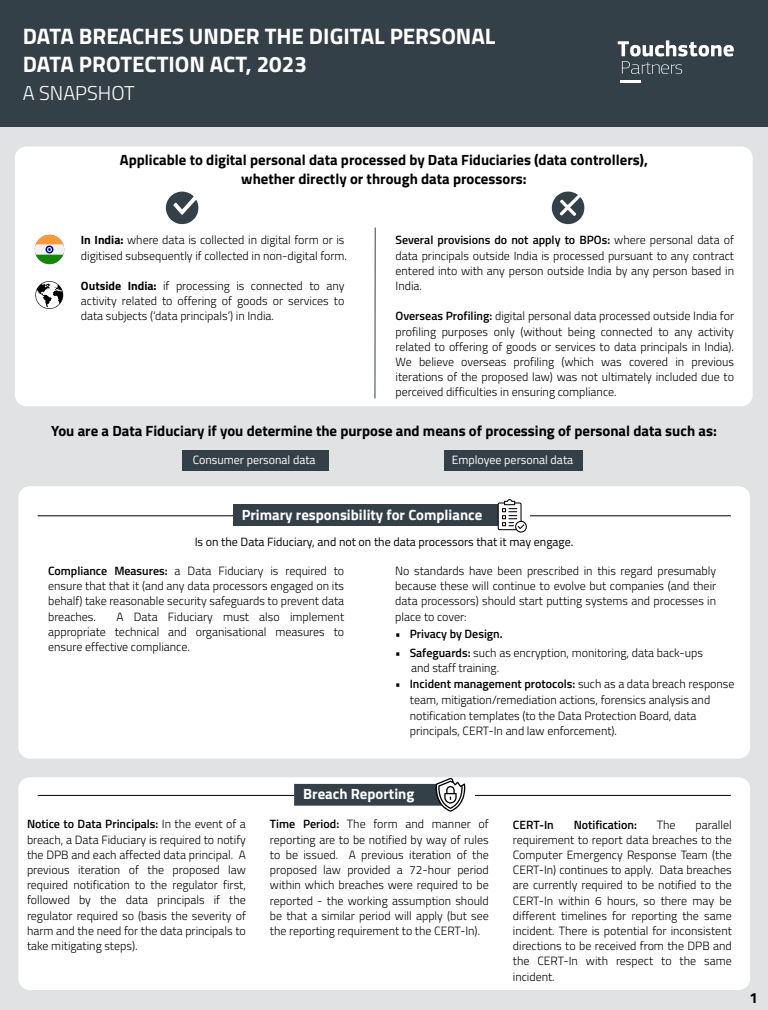
<style>
.page{position:relative;width:768px;height:1010px;background:#e0e2e3}
.page>*{position:absolute;margin:0;border:0;box-sizing:border-box;transform-origin:0 0}
.t1{font:700 22.4px/28px "Titillium Web";color:#fff}
.t2{font:300 20px "Titillium Web";color:#fff}
.t3{font:700 14.8px/19.2px "Titillium Web";color:#000;text-align:center}
.t4{font:700 14.8px "Titillium Web";color:#fff}
.t5{font:300 12px/15.2px "Titillium Web";color:#000;text-align:justify}
.t6{font:12px "Titillium Web";color:#000}
.t7{font:12px "Titillium Web";color:#fff}
.t8{font:600 12px "Titillium Web";color:#000}
.s1{font-weight:700}
.s2{font-weight:600}
</style>
<div class="page">
<div style="left:15px;top:146px;width:738px;height:260px;background:#fff;border-radius:11px"></div>
<div style="left:18px;top:486px;width:732px;height:272px;background:#fff;border-radius:11px"></div>
<div style="left:18px;top:777px;width:732px;height:213px;background:#fff;border-radius:11px"></div>
<div style="left:182px;top:451px;width:147px;height:20px;background:#334047"></div>
<div style="left:444px;top:451px;width:139px;height:20px;background:#334047"></div>
<hr style="left:38px;top:515px;width:693px;height:1px;background:#000">
<div style="left:233px;top:504px;width:265px;height:22px;background:#334047"></div>
<hr style="left:38px;top:795px;width:693px;height:1px;background:#000">
<div style="left:294px;top:788px;width:180px;height:13px;background:#fff"></div>
<svg style="left:166px;top:192px;width:32px;height:32px"></svg>
<svg style="left:551px;top:191px;width:34px;height:34px"></svg>
<svg style="left:375px;top:227px;width:1px;height:172px"></svg>
<img style="left:34px;top:234px;width:31px;height:31px">
<svg style="left:35px;top:281px;width:28px;height:28px"></svg>
<svg style="left:498px;top:499px;width:29px;height:33px"></svg>
<svg style="left:294px;top:778px;width:171px;height:34px"></svg>
<div style="left:0;top:0;width:768px;height:126px;background:#334047"></div>
<hr style="left:620px;top:80px;width:21px;height:3px;background:#fff">
<svg style="left:618px;top:40px;width:116px;height:34px"></svg>
<h1 class="t1" style="left:23px;top:21px;width:474px">DATA BREACHES UNDER THE DIGITAL PERSONAL<br>DATA PROTECTION ACT, 2023</h1>
<h2 class="t2" style="left:23px;top:79px;width:113px">A SNAPSHOT</h2>
<p class="t3" style="left:120px;top:150px;width:530px">Applicable to digital personal data processed by Data Fiduciaries (data controllers), whether directly or through data processors:</p>
<p class="t5" style="left:81px;top:232px;width:268px"><span class="s1">In India:</span> where data is collected in digital form or is digitised subsequently if collected in non-digital form.</p>
<p class="t5" style="left:81px;top:278px;width:265px"><span class="s1">Outside India:</span> if processing is connected to any activity related to offering of goods or services to data subjects (‘data principals’) in India.</p>
<p class="t5" style="left:396px;top:232px;width:340px"><span class="s2">Several provisions do not apply to BPOs:</span> where personal data of data principals outside India is processed pursuant to any contract entered into with any person outside India by any person based in India.</p>
<p class="t5" style="left:396px;top:308px;width:340px"><span class="s2">Overseas Profiling:</span> digital personal data processed outside India for profiling purposes only (without being connected to any activity related to offering of goods or services to data principals in India).<br>We believe overseas profiling (which was covered in previous iterations of the proposed law) was not ultimately included due to perceived difficulties in ensuring compliance.</p>
<p class="t3" style="left:51px;top:420px;width:667px">You are a Data Fiduciary if you determine the purpose and means of processing of personal data such as:</p>
<p class="t7" style="left:193px;top:451px;width:124px">Consumer personal data</p>
<p class="t7" style="left:452px;top:451px;width:123px">Employee personal data</p>
<p class="t4" style="left:242px;top:503px;width:242px">Primary responsibility for Compliance</p>
<p class="t6" style="left:195px;top:533px;width:380px">Is on the Data Fiduciary, and not on the data processors that it may engage.</p>
<p class="t5" style="left:48px;top:563px;width:298px"><span class="s2">Compliance Measures:</span> a Data Fiduciary is required to ensure that that it (and any data processors engaged on its behalf) take reasonable security safeguards to prevent data breaches.</p>
<p class="t5" style="left:48px;top:608px;width:298px;text-indent:68px">A Data Fiduciary must also implement appropriate technical and organisational measures to ensure effective compliance.</p>
<p class="t5" style="left:395px;top:563px;width:322px">No standards have been prescribed in this regard presumably because these will continue to evolve but companies (and their data processors) should start putting systems and processes in place to cover:</p>
<p class="t8" style="left:395px;top:625px;width:109px">• Privacy by Design.</p>
<p class="t5" style="left:411px;top:644px;width:293px;text-indent:-16px"><span class="s2">• Safeguards:</span> such as encryption, monitoring, data back-ups and staff training.</p>
<p class="t5" style="left:410px;top:676px;width:326px;line-height:15.6px;text-align:left;text-indent:-15px"><span class="s2">• Incident management protocols:</span> such as a data breach response team, mitigation/remediation actions, forensics analysis and notification templates (to the Data Protection Board, data principals, CERT-In and law enforcement).</p>
<p class="t4" style="left:303px;top:782px;width:112px">Breach Reporting</p>
<p class="t5" style="left:27px;top:816px;width:220px"><span class="s2">Notice to Data Principals:</span> In the event of a breach, a Data Fiduciary is required to notify the DPB and each affected data principal. A previous iteration of the proposed law required notification to the regulator first, followed by the data principals if the regulator required so (basis the severity of harm and the need for the data principals to take mitigating steps).</p>
<p class="t5" style="left:270px;top:816px;width:220px"><span class="s2">Time Period:</span> The form and manner of reporting are to be notified by way of rules to be issued. A previous iteration of the proposed law provided a 72-hour period within which breaches were required to be reported - the working assumption should be that a similar period will apply (but see the reporting requirement to the CERT-In).</p>
<p class="t8" style="left:513px;top:815px;width:42px">CERT-In</p>
<p class="t8" style="left:574px;top:815px;width:65px">Notification:</p>
<p class="t5" style="left:657px;top:816px;width:20px">The</p>
<p class="t5" style="left:513px;top:816px;width:220px;text-indent:183px">parallel requirement to report data breaches to the Computer Emergency Response Team (the CERT-In) continues to apply. Data breaches are currently required to be notified to the CERT-In within 6 hours, so there may be different timelines for reporting the same incident. There is potential for inconsistent directions to be received from the DPB and the CERT-In with respect to the same incident.</p>
<p class="t3" style="left:750px;top:987px;width:10px">1</p>
</div>
